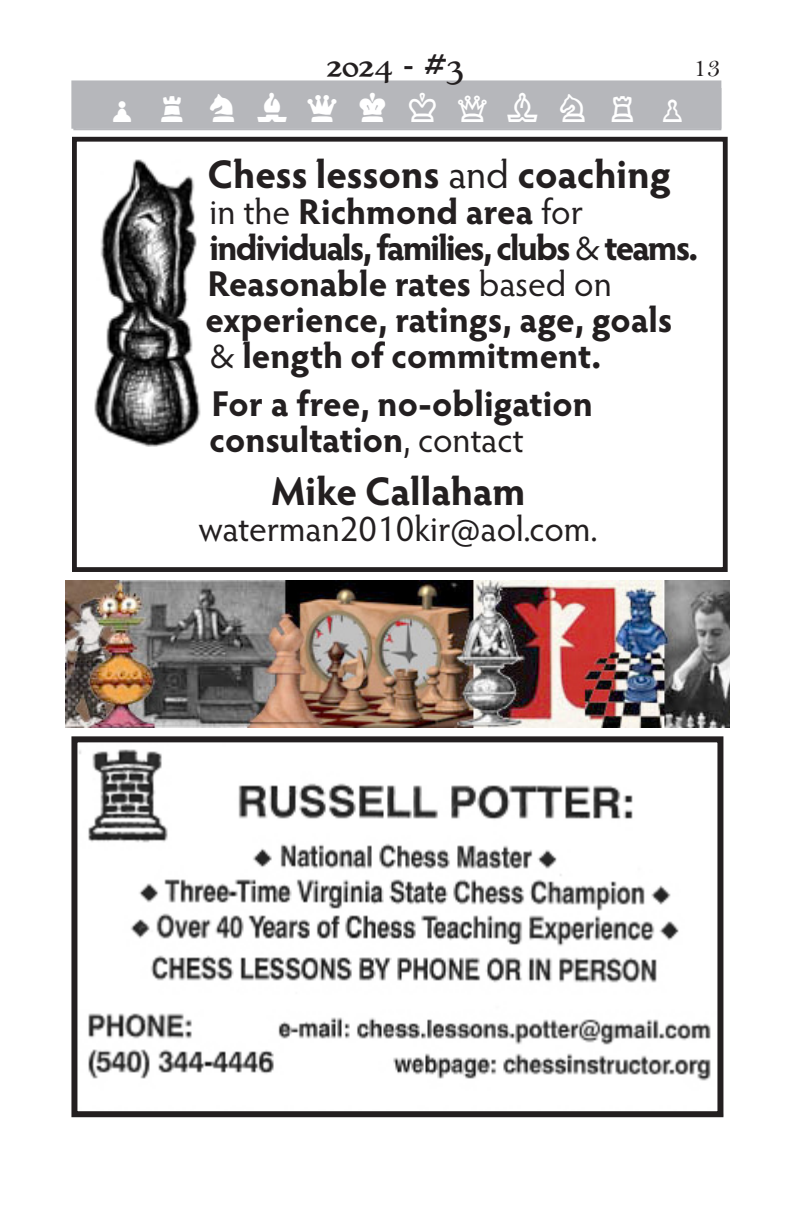
<style>
.page{position:relative;width:792px;height:1224px;background:#fff}
.page>*{position:absolute;margin:0;border:0;box-sizing:border-box;transform-origin:0 0}
.t1{font:700 40px "Hypatia Sans Pro";letter-spacing:-.005em;color:#231f20}
.t2{font:700 36px/36px "Hypatia Sans Pro";letter-spacing:-.005em;color:#231f20}
.t3{font:36px "Hypatia Sans Pro";color:#231f20}
.t4{font:36px "Chess Piece";letter-spacing:.39em;color:#fff}
.t5{font:28px "Mary Jane Antique";color:#231f20}
.t6{font:28px "Bell";color:#231f20}
.s1{font-weight:400}
</style>
<div class="page">
<div style="left:71px;top:80px;width:650px;height:49px;background:#b6b7bb;border:2px solid #b6b7bb"></div>
<div style="left:73px;top:88px;width:648px;height:42px;border:2px solid #b6b7bb"></div>
<img style="left:94px;top:159px;width:107px;height:288px">
<div style="left:72px;top:137px;width:656px;height:435px;border:5px solid #231f20"></div>
<img style="left:79px;top:749px;width:632px;height:332px">
<div style="left:71px;top:736px;width:652px;height:381px;border:6px solid #231f20"></div>
<img style="left:65px;top:581px;width:665px;height:147px">
<p class="t5" style="left:326px;top:41px;width:139px">2024 - #3</p>
<p class="t6" style="left:693px;top:51px;width:29px">13</p>
<p class="t4" style="left:104px;top:88px;width:588px">otjnwlkqbhrp</p>
<p class="t1" style="left:208px;top:146px;width:465px">Chess lessons <span class="s1">and</span> coaching</p>
<p class="t2" style="left:206px;top:192px;width:494px"><span class="s1">in the</span> Richmond area <span class="s1">for </span>individuals, families, clubs <span class="s1">&amp;</span> teams.<br>Reasonable rates <span class="s1">based on </span>experience, ratings, age, goals <span class="s1">&amp;</span> length of commitment.</p>
<p class="t2" style="left:210px;top:384px;width:385px">For a free, no-obligation consultation<span class="s1">, contact</span></p>
<p class="t1" style="left:271px;top:463px;width:255px">Mike Callaham</p>
<p class="t3" style="left:199px;top:505px;width:401px">waterman2010kir@aol.com.</p>
</div>
